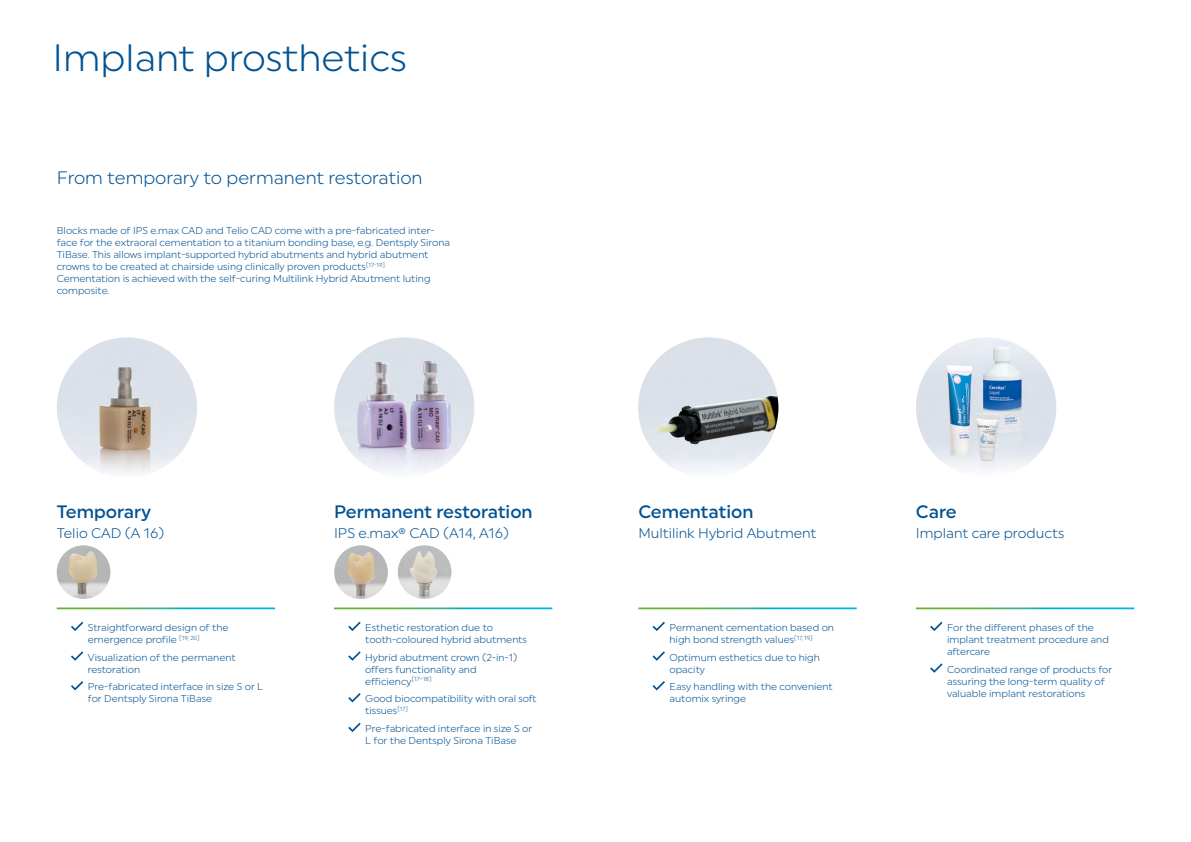
<style>
.page{position:relative;width:1191px;height:842px;background:#fff}
.page>*{position:absolute;margin:0;border:0;box-sizing:border-box;transform-origin:0 0}
.HL_1_24pt{font:38px "Uniform Pro Ivoclar Lgt";color:#005293}
.t1{font:500 18px "Uniform Pro Ivoclar";color:#005293}
.HL_1_24pt-2{font:18px "Uniform Pro Ivoclar Lgt";color:#005293}
.t2{font:14px "Uniform Pro Ivoclar Lgt";color:#005293}
.t3{font:10px/12px "Uniform Pro Ivoclar Lgt";color:#005293}
</style>
<div class="page">
<img style="left:398px;top:545px;width:53px;height:54px;border-radius:27px">
<img style="left:334px;top:545px;width:54px;height:54px;border-radius:27px">
<img style="left:57px;top:545px;width:53px;height:54px;border-radius:27px">
<svg style="left:71px;top:622px;width:12px;height:9px"></svg>
<svg style="left:71px;top:651px;width:12px;height:10px"></svg>
<svg style="left:71px;top:681px;width:12px;height:9px"></svg>
<svg style="left:348px;top:622px;width:13px;height:9px"></svg>
<svg style="left:348px;top:651px;width:13px;height:10px"></svg>
<svg style="left:348px;top:693px;width:13px;height:9px"></svg>
<svg style="left:348px;top:723px;width:13px;height:9px"></svg>
<svg style="left:652px;top:622px;width:13px;height:9px"></svg>
<svg style="left:652px;top:651px;width:13px;height:10px"></svg>
<svg style="left:652px;top:681px;width:13px;height:9px"></svg>
<svg style="left:930px;top:622px;width:12px;height:9px"></svg>
<svg style="left:930px;top:663px;width:12px;height:10px"></svg>
<img style="left:916px;top:337px;width:140px;height:141px;border-radius:70px">
<img style="left:334px;top:337px;width:140px;height:141px;border-radius:70px">
<img style="left:57px;top:337px;width:140px;height:141px;border-radius:70px">
<img style="left:638px;top:337px;width:140px;height:141px;border-radius:70px">
<p class="HL_1_24pt" style="left:53px;top:36px;width:356px">Implant prosthetics</p>
<p class="HL_1_24pt-2" style="left:57px;top:167px;width:367px">From temporary to permanent restoration</p>
<p class="t3" style="left:57px;top:225px;width:395px">Blocks made of IPS e.max CAD and Telio CAD come with a pre-fabricated inter&shy;face for the extraoral cementation to a titanium bonding base, e.g. Dentsply Sirona TiBase. This allows implant-supported hybrid abutments and hybrid abutment crowns to be created at chairside using clinically proven products<sup>[17-19].<br></sup>Cementation is achieved with the self-curing Multilink Hybrid Abutment luting composite.</p>
<p class="t1" style="left:57px;top:501px;width:96px">Temporary</p>
<p class="t2" style="left:57px;top:525px;width:109px">Telio CAD (A 16)</p>
<p class="t3" style="left:88px;top:621px;width:142px">Straightforward design of the emergence profile <sup>[19;</sup> <sup>20]</sup></p>
<p class="t3" style="left:88px;top:651px;width:149px">Visualization of the permanent restoration</p>
<p class="t3" style="left:88px;top:681px;width:177px">Pre-fabricated interface in size S or L for Dentsply Sirona TiBase</p>
<p class="t1" style="left:334px;top:501px;width:200px">Permanent restoration</p>
<p class="t2" style="left:334px;top:525px;width:177px">IPS e.max® CAD (A14, A16)</p>
<p class="t3" style="left:365px;top:621px;width:163px">Esthetic restoration due to tooth-coloured hybrid abutments</p>
<p class="t3" style="left:365px;top:651px;width:154px">Hybrid abutment crown (2-in-1) offers functionality and efficiency<sup>[17–18]</sup></p>
<p class="t3" style="left:365px;top:693px;width:173px">Good biocompatibility with oral soft tissues<sup>[17]</sup></p>
<p class="t3" style="left:365px;top:722px;width:168px">Pre-fabricated interface in size S or<br>L for the Dentsply Sirona TiBase</p>
<p class="t1" style="left:638px;top:501px;width:117px">Cementation</p>
<p class="t2" style="left:638px;top:525px;width:180px">Multilink Hybrid Abutment</p>
<p class="t3" style="left:669px;top:621px;width:166px">Permanent cementation based on high bond strength values<sup>[17,</sup> <sup>19]</sup></p>
<p class="t3" style="left:669px;top:651px;width:152px">Optimum esthetics due to high opacity</p>
<p class="t3" style="left:669px;top:681px;width:165px">Easy handling with the convenient automix syringe</p>
<p class="t1" style="left:916px;top:501px;width:42px">Care</p>
<p class="t2" style="left:916px;top:525px;width:150px">Implant care products</p>
<p class="t3" style="left:947px;top:621px;width:163px">For the different phases of the implant treatment procedure and aftercare</p>
<p class="t3" style="left:947px;top:663px;width:167px">Coordinated range of products for assuring the long-term quality of valuable implant restorations</p>
</div>
